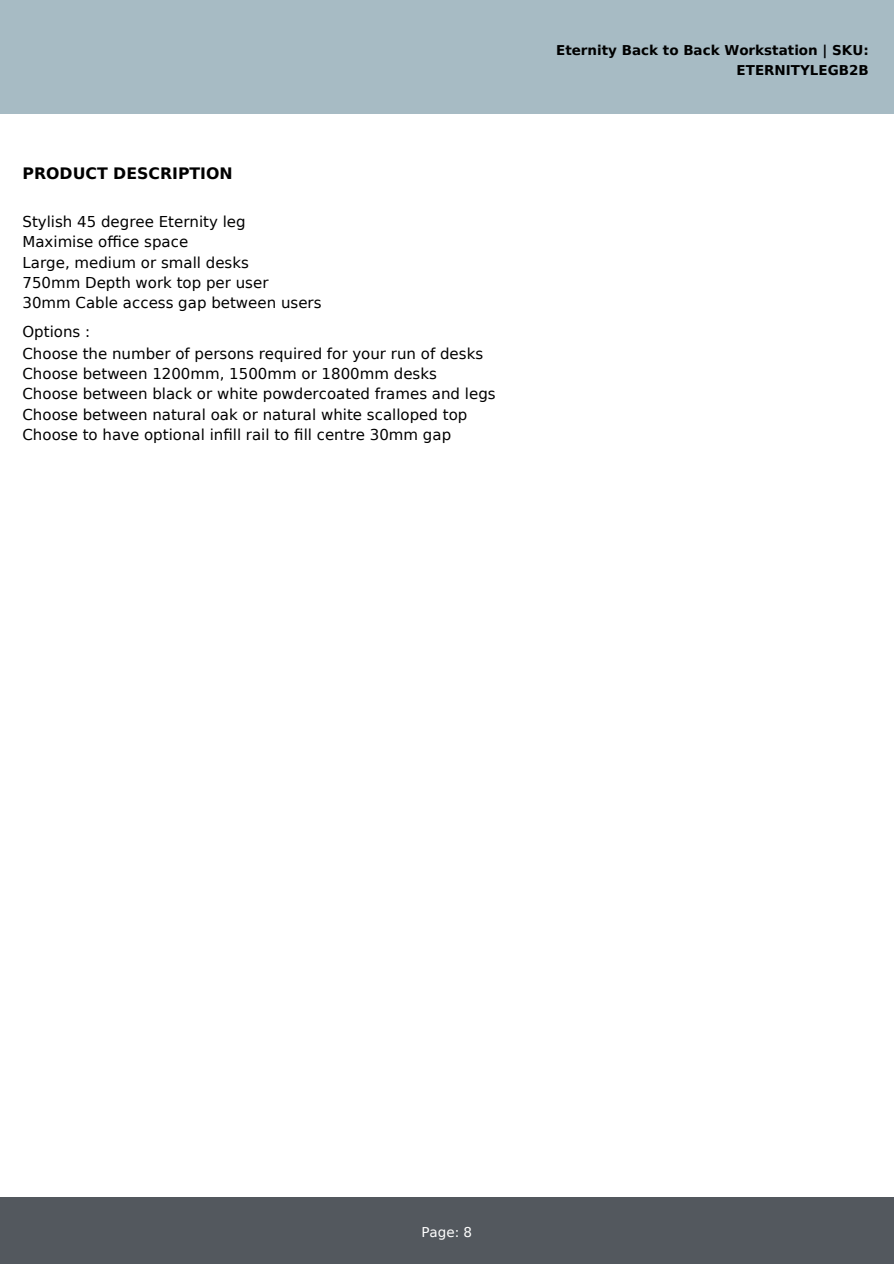
<style>
.page{position:relative;width:894px;height:1264px;background:#fff}
.page>*{position:absolute;margin:0;border:0;box-sizing:border-box;transform-origin:0 0}
.t1{font:700 15.75px "DejaVu Sans";color:#000}
.t2{font:15px/20.4px "DejaVu Sans";color:#000}
.t3{font:700 13.5px/20.2px "DejaVu Sans";color:#000;text-align:right}
.t4{font:13.5px "DejaVu Sans";color:#fff}
</style>
<div class="page">
<div style="left:0;top:0;width:893px;height:113px;background:#a7bbc4"></div>
<div style="left:0;top:1197px;width:893px;height:66px;background:#53585e"></div>
<h2 class="t1" style="left:22px;top:164px;width:212px">PRODUCT DESCRIPTION</h2>
<p class="t2" style="left:22px;top:212px;width:300px">Stylish 45 degree Eternity leg<br>Maximise office space<br>Large, medium or small desks<br>750mm Depth work top per user<br>30mm Cable access gap between users</p>
<p class="t2" style="left:22px;top:322px;width:474px">Options :<br>Choose the number of persons required for your run of desks Choose between 1200mm, 1500mm or 1800mm desks Choose between black or white powdercoated frames and legs Choose between natural oak or natural white scalloped top Choose to have optional infill rail to fill centre 30mm gap</p>
<h1 class="t3" style="left:556px;top:40px;width:314px">Eternity Back to Back Workstation | SKU:<br>ETERNITYLEGB2B</h1>
<h3 class="t4" style="left:421px;top:1224px;width:52px">Page: 8</h3>
</div>
